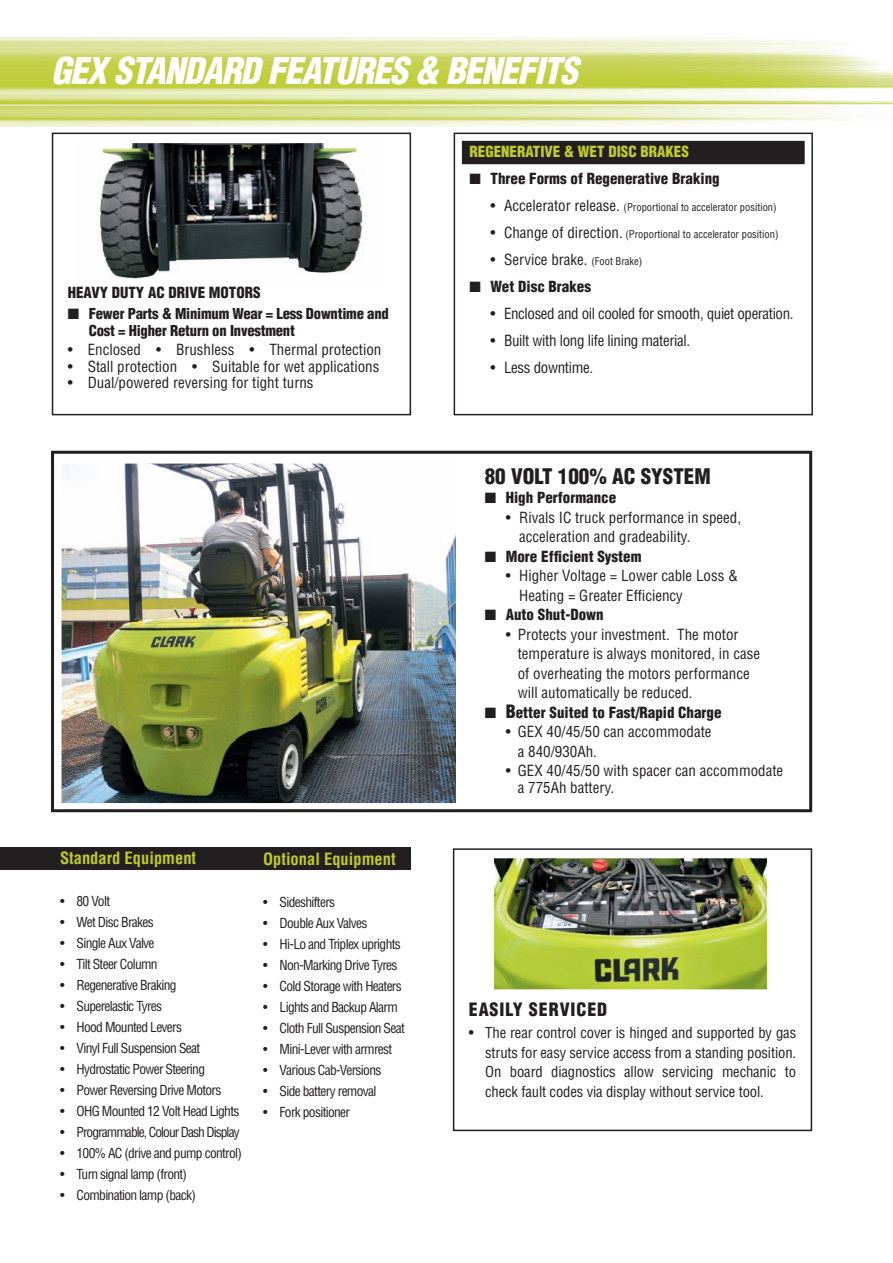
<style>
.page{position:relative;width:893px;height:1263px;background:#fff}
.page>*{position:absolute;margin:0;border:0;box-sizing:border-box;transform-origin:0 0}
.t1{font:italic 900 condensed 36px "Helvetica";letter-spacing:-.03em;color:#fff}
.t2{font:900 condensed 21px "Helvetica";color:#231f20}
.t3{font:900 condensed 18px "Helvetica";letter-spacing:.05em;color:#231f20}
.t4{font:700 condensed 16.5px "Helvetica";color:#becc2a}
.t5{font:condensed 15px/19.5px "Helvetica";color:#231f20}
.t6{font:900 condensed 15px "Helvetica";color:#231f20}
.t7{font:condensed 15px "Helvetica";letter-spacing:-.02em;color:#231f20}
.t8{font:condensed 15px "Helvetica";letter-spacing:-.025em;color:#231f20}
.t9{font:900 condensed 15px "Helvetica";color:#becc2a}
.t10{font:condensed 14.7px/19.5px "Helvetica";letter-spacing:-.01em;color:#231f20;text-align:justify}
.t11{font:900 condensed 14.7px/16.5px "Helvetica";letter-spacing:-.015em;color:#231f20}
.t12{font:condensed 13.5px "Helvetica";letter-spacing:-.05em;color:#231f20}
.t13{font:condensed 13.5px "Helvetica";letter-spacing:-.07em;color:#231f20}
.t14{font:condensed 10.5px "Helvetica";color:#231f20}
.s1{font-size:15px}
.s2{font-size:10.5px}
.s3{font-size:18px}
</style>
<div class="page">
<img style="left:63px;top:465px;width:392px;height:337px">
<div style="left:51px;top:453px;width:417px;height:361px;border:11px solid #fff"></div>
<img style="left:98px;top:144px;width:265px;height:135px">
<div style="left:454px;top:133px;width:358px;height:39px;background:#231f20"></div>
<div style="left:447px;top:126px;width:373px;height:53px;border:15px solid #fff"></div>
<img style="left:0;top:37px;width:893px;height:89px">
<div style="left:0;top:847px;width:410px;height:22px;background:#231f20"></div>
<div style="left:51px;top:451px;width:761px;height:361px;border:3px solid #231f20"></div>
<div style="left:454px;top:133px;width:359px;height:282px;border:2px solid #231f20"></div>
<div style="left:52px;top:133px;width:359px;height:282px;border:2px solid #231f20"></div>
<img style="left:494px;top:859px;width:272px;height:129px">
<div style="left:453px;top:848px;width:359px;height:283px;border:2px solid #231f20"></div>
<h1 class="t1" style="left:51px;top:49px;width:528px">GEX STANDARD FEATURES &amp; BENEFITS</h1>
<p class="t6" style="left:68px;top:283px;width:194px">HEAVY DUTY AC DRIVE MOTORS</p>
<p class="t11" style="left:89px;top:305px;width:302px;text-indent:-21px">■ Fewer Parts &amp; Minimum Wear = Less Downtime and<br>Cost = Higher Return on Investment</p>
<p class="t5" style="left:68px;top:339px;width:315px">• Enclosed • Brushless • Thermal protection</p>
<p class="t5" style="left:68px;top:356px;width:313px">• Stall protection • Suitable for wet applications</p>
<p class="t5" style="left:68px;top:372px;width:247px">• Dual/powered reversing for tight turns</p>
<p class="t4" style="left:60px;top:848px;width:138px">Standard Equipment</p>
<p class="t12" style="left:60px;top:893px;width:52px">• 80 Volt</p>
<p class="t12" style="left:60px;top:914px;width:95px">• Wet Disc Brakes</p>
<p class="t12" style="left:60px;top:935px;width:96px">• Single Aux Valve</p>
<p class="t12" style="left:60px;top:956px;width:99px">• Tilt Steer Column</p>
<p class="t12" style="left:60px;top:977px;width:118px">• Regenerative Braking</p>
<p class="t12" style="left:60px;top:998px;width:104px">• Superelastic Tyres</p>
<p class="t12" style="left:60px;top:1019px;width:124px">• Hood Mounted Levers</p>
<p class="t12" style="left:60px;top:1040px;width:142px">• Vinyl Full Suspension Seat</p>
<p class="t12" style="left:60px;top:1061px;width:147px">• Hydrostatic Power Steering</p>
<p class="t12" style="left:60px;top:1082px;width:163px">• Power Reversing Drive Motors</p>
<p class="t12" style="left:60px;top:1103px;width:181px">• OHG Mounted 12 Volt Head Lights</p>
<p class="t13" style="left:60px;top:1124px;width:181px">• Programmable, Colour Dash Display</p>
<p class="t12" style="left:60px;top:1145px;width:183px">• 100% AC (drive and pump control)</p>
<p class="t12" style="left:60px;top:1166px;width:129px">• Turn signal lamp (front)</p>
<p class="t12" style="left:60px;top:1187px;width:137px">• Combination lamp (back)</p>
<p class="t4" style="left:263px;top:849px;width:134px">Optional Equipment</p>
<p class="t12" style="left:263px;top:893px;width:74px">• Sideshifters</p>
<p class="t12" style="left:263px;top:914px;width:106px">• Double Aux Valves</p>
<p class="t12" style="left:263px;top:935px;width:139px">• Hi-Lo and Triplex uprights</p>
<p class="t12" style="left:263px;top:956px;width:136px">• Non-Marking Drive Tyres</p>
<p class="t12" style="left:263px;top:977px;width:140px">• Cold Storage with Heaters</p>
<p class="t12" style="left:263px;top:998px;width:136px">• Lights and Backup Alarm</p>
<p class="t12" style="left:263px;top:1019px;width:143px">• Cloth Full Suspension Seat</p>
<p class="t12" style="left:263px;top:1040px;width:131px">• Mini-Lever with armrest</p>
<p class="t12" style="left:263px;top:1061px;width:120px">• Various Cab-Versions</p>
<p class="t12" style="left:263px;top:1082px;width:115px">• Side battery removal</p>
<p class="t12" style="left:263px;top:1103px;width:88px">• Fork positioner</p>
<p class="t9" style="left:470px;top:142px;width:49px">Regenerative</p>
<p class="t9" style="left:564px;top:142px;width:126px">&amp; WET DISC BRAKES</p>
<p class="t6" style="left:470px;top:169px;width:252px">■ Three Forms of Regenerative Braking</p>
<p class="t14" style="left:491px;top:200px;width:288px"><span class="s1">• Accelerator release.</span> (Proportional to accelerator position)</p>
<p class="t14" style="left:491px;top:227px;width:289px"><span class="s1">• Change of direction.</span> (Proportional to accelerator position)</p>
<p class="t5" style="left:491px;top:249px;width:153px">• Service brake. <span class="s2">(Foot Brake)</span></p>
<p class="t6" style="left:470px;top:277px;width:123px">■ Wet Disc Brakes</p>
<p class="t8" style="left:491px;top:304px;width:305px">• Enclosed and oil cooled for smooth, quiet operation.</p>
<p class="t7" style="left:491px;top:331px;width:201px">• Built with long life lining material.</p>
<p class="t7" style="left:491px;top:358px;width:104px">• Less downtime.</p>
<h2 class="t2" style="left:485px;top:463px;width:227px">80 VOLT 100% AC SYSTEM</h2>
<p class="t6" style="left:485px;top:488px;width:133px">■ High Performance</p>
<p class="t5" style="left:519px;top:507px;width:223px;text-indent:-14px">• Rivals IC truck performance in speed, acceleration and gradeability.</p>
<p class="t6" style="left:485px;top:547px;width:158px">■ More Efficient System</p>
<p class="t5" style="left:519px;top:566px;width:220px;text-indent:-14px">• Higher Voltage = Lower cable Loss &amp;<br>Heating = Greater Efficiency</p>
<p class="t6" style="left:485px;top:605px;width:120px">■ Auto Shut-Down</p>
<p class="t5" style="left:518px;top:624px;width:244px;text-indent:-12px">• Protects your investment. The motor temperature is always monitored, in case of overheating the motors performance will automatically be reduced.</p>
<p class="t6" style="left:485px;top:703px;width:238px">■ <span class="s3">B</span>etter Suited to Fast/Rapid Charge</p>
<p class="t5" style="left:518px;top:722px;width:195px;text-indent:-12px">• GEX 40/45/50 can accommodate a 840/930Ah.</p>
<p class="t5" style="left:518px;top:762px;width:267px;line-height:16.5px;text-indent:-12px">• GEX 40/45/50 with spacer can accommodate a 775Ah battery.</p>
<h3 class="t3" style="left:469px;top:998px;width:140px">EASILY SERVICED</h3>
<p class="t10" style="left:485px;top:1023px;width:312px;text-indent:-16px"><span class="s1">•</span> The rear control cover is hinged and supported by gas struts for easy service access from a standing position.<br>On board diagnostics allow servicing mechanic to check fault codes via display without service tool.</p>
</div>
